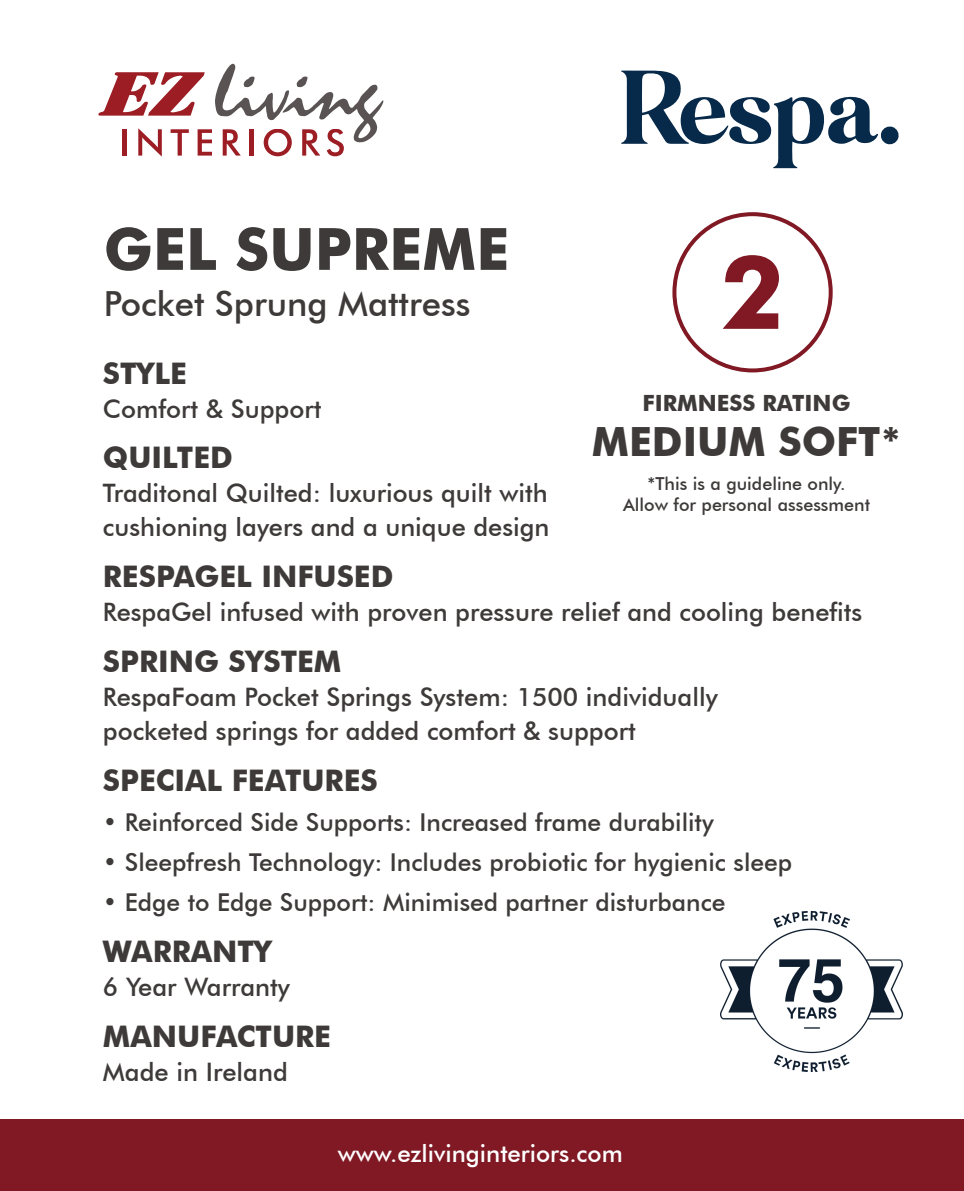
<style>
.page{position:relative;width:964px;height:1191px;background:#fff}
.page>*{position:absolute;margin:0;border:0;box-sizing:border-box;transform-origin:0 0}
.t1{font:700 101.8px "Futura BT";color:#801924}
.t2{font:700 58.4px "Futura BT";color:#3d3a39}
.t3{font:700 40.2px "Futura BT";color:#3d3a39}
.t4{font:500 34.6px "Futura BT";color:#3d3a39}
.t5{font:700 29.8px "Futura BT";color:#3d3a39}
.t6{font:500 25.4px/34px "Futura BT";color:#3d3a39}
.t7{font:500 24.6px "Futura BT";color:#3d3a39}
.t8{font:500 24px "Futura BT";color:#fff}
.t9{font:700 22.4px "Futura BT";color:#3d3a39}
.t10{font:500 17.8px/21.4px "Futura BT";color:#3d3a39;text-align:center}
</style>
<div class="page">
<div style="left:0;top:1119px;width:964px;height:72px;background:#801924"></div>
<div style="left:672px;top:212px;width:161px;height:160px;border:4px solid #801924;border-radius:50%"></div>
<svg style="left:98px;top:64px;width:285px;height:93px"></svg>
<svg style="left:621px;top:71px;width:278px;height:97px"></svg>
<img style="left:721px;top:911px;width:181px;height:160px">
<h2 class="t2" style="left:104px;top:214px;width:407px">GEL SUPREME</h2>
<h3 class="t4" style="left:104px;top:283px;width:368px">Pocket Sprung Mattress</h3>
<h1 class="t1" style="left:721px;top:231px;width:65px">2</h1>
<p class="t5" style="left:103px;top:355px;width:86px">STYLE</p>
<p class="t6" style="left:103px;top:391px;width:220px">Comfort &amp; Support</p>
<p class="t5" style="left:103px;top:440px;width:132px">QUILTED</p>
<p class="t6" style="left:103px;top:476px;width:448px">Traditonal Quilted: luxurious quilt with cushioning layers and a unique design</p>
<p class="t5" style="left:103px;top:558px;width:292px">RESPAGEL INFUSED</p>
<p class="t6" style="left:103px;top:595px;width:761px">RespaGel infused with proven pressure relief and cooling benefits</p>
<p class="t5" style="left:103px;top:643px;width:240px">SPRING SYSTEM</p>
<p class="t6" style="left:103px;top:680px;width:616px">RespaFoam Pocket Springs System: 1500 individually pocketed springs for added comfort &amp; support</p>
<p class="t5" style="left:103px;top:762px;width:276px">SPECIAL FEATURES</p>
<p class="t7" style="left:103px;top:807px;width:612px">• Reinforced Side Supports: Increased frame durability</p>
<p class="t7" style="left:103px;top:847px;width:691px">• Sleepfresh Technology: Includes probiotic for hygienic sleep</p>
<p class="t7" style="left:103px;top:887px;width:624px">• Edge to Edge Support: Minimised partner disturbance</p>
<p class="t5" style="left:103px;top:933px;width:170px">WARRANTY</p>
<p class="t6" style="left:103px;top:969px;width:189px">6 Year Warranty</p>
<p class="t5" style="left:103px;top:1018px;width:230px">MANUFACTURE</p>
<p class="t6" style="left:103px;top:1054px;width:186px">Made in Ireland</p>
<p class="t9" style="left:642px;top:390px;width:209px">FIRMNESS RATING</p>
<h3 class="t3" style="left:592px;top:417px;width:311px">MEDIUM SOFT*</h3>
<p class="t10" style="left:623px;top:472px;width:249px">*This is a guideline only.<br>Allow for personal assessment</p>
<p class="t8" style="left:338px;top:1138px;width:286px">www.ezlivinginteriors.com</p>
</div>
